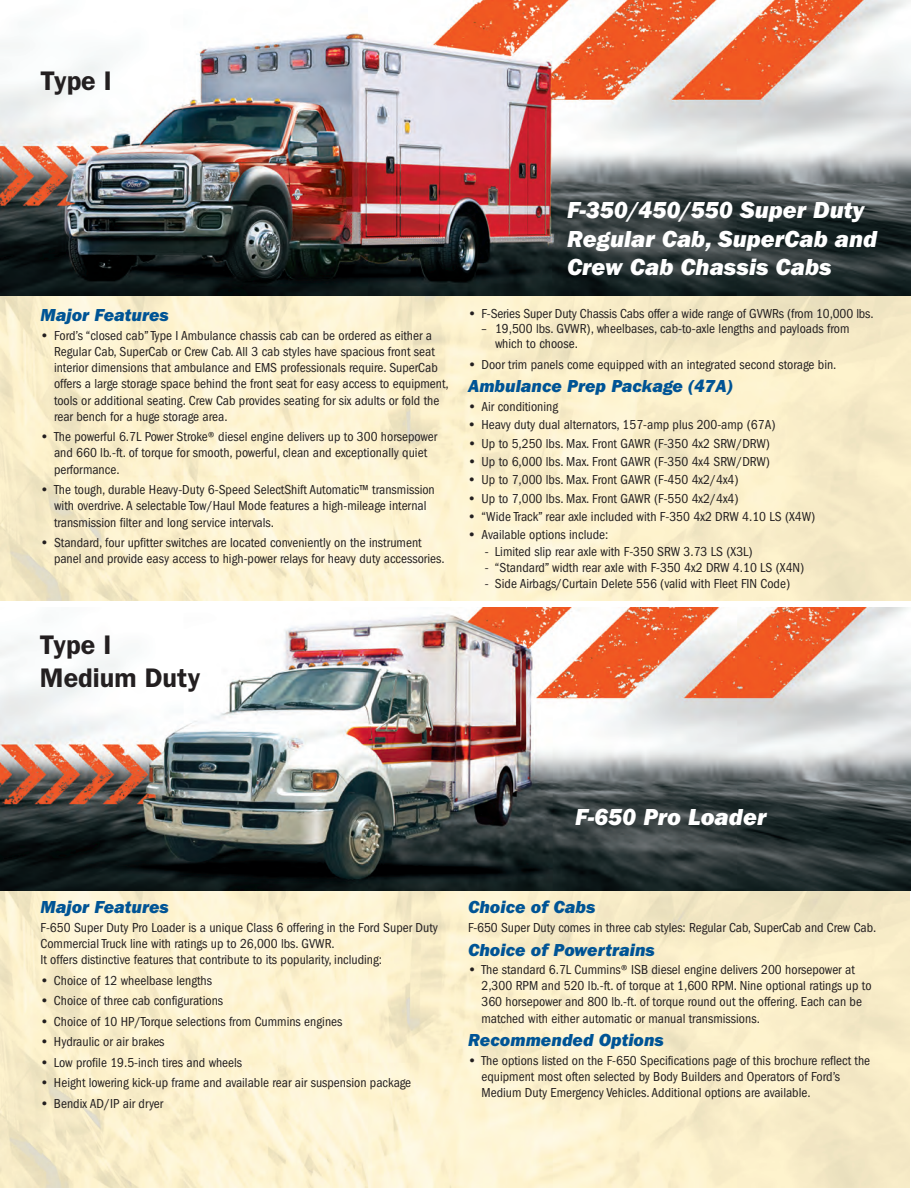
<style>
.page{position:relative;width:918px;height:1188px;background:#fff}
.page>*{position:absolute;margin:0;border:0;box-sizing:border-box;transform-origin:0 0}
.t1{font:600 27px/32.4px "ITC Franklin Gothic Std";color:#231f20}
.t2{font:24px/28.8px "ITC Franklin Gothic Std Hvy It";color:#fff}
.t3{font:18px "ITC Franklin Gothic Std Hvy It";color:#005495}
.t4{font:condensed 13.5px/16.2px "ITC Franklin Gothic Std";color:#231f20}
.s1{font-weight:600;font-stretch:normal}
</style>
<div class="page">
<img style="left:0;top:608px;width:910px;height:283px">
<img style="left:0;top:0;width:911px;height:296px">
<h1 class="t1" style="left:40px;top:67px;width:73px">Type I</h1>
<h3 class="t3" style="left:40px;top:309px;width:130px">Major Features</h3>
<p class="t4" style="left:54px;top:328px;width:396px;text-indent:-14px"><span class="s1">•</span> Ford’s “closed cab”Type I Ambulance chassis cab can be ordered as either a Regular Cab, SuperCab or Crew Cab. All 3 cab styles have spacious front seat interior dimensions that ambulance and EMS professionals require. SuperCab offers a large storage space behind the front seat for easy access to equipment, tools or additional seating. Crew Cab provides seating for six adults or fold the rear bench for a huge storage area.</p>
<p class="t4" style="left:54px;top:430px;width:385px;text-indent:-14px"><span class="s1">•</span> The powerful 6.7L Power Stroke® diesel engine delivers up to 300 horsepower and 660 lb.-ft. of torque for smooth, powerful, clean and exceptionally quiet performance.</p>
<p class="t4" style="left:54px;top:483px;width:382px;text-indent:-14px"><span class="s1">•</span> The tough, durable Heavy-Duty 6-Speed SelectShift Automatic™ transmission with overdrive. A selectable Tow/Haul Mode features a high-mileage internal transmission filter and long service intervals.</p>
<p class="t4" style="left:54px;top:536px;width:392px;text-indent:-14px"><span class="s1">•</span> Standard, four upfitter switches are located conveniently on the instrument panel and provide easy access to high-power relays for heavy duty accessories.</p>
<h1 class="t1" style="left:40px;top:631px;width:162px">Type I<br>Medium Duty</h1>
<h2 class="t2" style="left:567px;top:197px;width:312px">F-350/450/550 Super Duty<br>Regular Cab, SuperCab and<br>Crew Cab Chassis Cabs</h2>
<p class="t4" style="left:468px;top:307px;width:407px"><span class="s1">•</span> F-Series Super Duty Chassis Cabs offer a wide range of GVWRs (from 10,000 lbs.</p>
<p class="t4" style="left:495px;top:322px;width:356px;line-height:15px;text-indent:-13px">– 19,500 lbs. GVWR), wheelbases, cab-to-axle lengths and payloads from which to choose.</p>
<p class="t4" style="left:468px;top:357px;width:370px"><span class="s1">•</span> Door trim panels come equipped with an integrated second storage bin.</p>
<h3 class="t3" style="left:468px;top:380px;width:266px">Ambulance Prep Package (47A)</h3>
<p class="t4" style="left:468px;top:399px;width:92px"><span class="s1">•</span> Air conditioning</p>
<p class="t4" style="left:468px;top:418px;width:309px"><span class="s1">•</span> Heavy duty dual alternators, 157-amp plus 200-amp (67A)</p>
<p class="t4" style="left:468px;top:436px;width:304px"><span class="s1">•</span> Up to 5,250 lbs. Max. Front GAWR (F-350 4x2 SRW/DRW)</p>
<p class="t4" style="left:468px;top:454px;width:304px"><span class="s1">•</span> Up to 6,000 lbs. Max. Front GAWR (F-350 4x4 SRW/DRW)</p>
<p class="t4" style="left:468px;top:473px;width:272px"><span class="s1">•</span> Up to 7,000 lbs. Max. Front GAWR (F-450 4x2/4x4)</p>
<p class="t4" style="left:468px;top:491px;width:272px"><span class="s1">•</span> Up to 7,000 lbs. Max. Front GAWR (F-550 4x2/4x4)</p>
<p class="t4" style="left:468px;top:509px;width:349px"><span class="s1">•</span> “Wide Track” rear axle included with F-350 4x2 DRW 4.10 LS (X4W)</p>
<p class="t4" style="left:468px;top:528px;width:142px"><span class="s1">•</span> Available options include:</p>
<p class="t4" style="left:485px;top:544px;width:269px">- Limited slip rear axle with F-350 SRW 3.73 LS (X3L)</p>
<p class="t4" style="left:485px;top:560px;width:321px">- “Standard” width rear axle with F-350 4x2 DRW 4.10 LS (X4N)</p>
<p class="t4" style="left:485px;top:576px;width:307px">- Side Airbags/Curtain Delete 556 (valid with Fleet FIN Code)</p>
<h3 class="t3" style="left:40px;top:901px;width:130px">Major Features</h3>
<p class="t4" style="left:40px;top:920px;width:399px">F-650 Super Duty Pro Loader is a unique Class 6 offering in the Ford Super Duty<br>Commercial Truck line with ratings up to 26,000 lbs. GVWR.<br>It offers distinctive features that contribute to its popularity, including:</p>
<p class="t4" style="left:40px;top:973px;width:173px"><span class="s1">•</span> Choice of 12 wheelbase lengths</p>
<p class="t4" style="left:40px;top:994px;width:184px"><span class="s1">•</span> Choice of three cab configurations</p>
<p class="t4" style="left:40px;top:1014px;width:304px"><span class="s1">•</span> Choice of 10 HP/Torque selections from Cummins engines</p>
<p class="t4" style="left:40px;top:1035px;width:126px"><span class="s1">•</span> Hydraulic or air brakes</p>
<p class="t4" style="left:40px;top:1055px;width:203px"><span class="s1">•</span> Low profile 19.5-inch tires and wheels</p>
<p class="t4" style="left:40px;top:1076px;width:372px"><span class="s1">•</span> Height lowering kick-up frame and available rear air suspension package</p>
<p class="t4" style="left:40px;top:1097px;width:124px"><span class="s1">•</span> Bendix AD/IP air dryer</p>
<h2 class="t2" style="left:575px;top:804px;width:193px">F-650 Pro Loader</h2>
<h3 class="t3" style="left:468px;top:901px;width:129px">Choice of Cabs</h3>
<p class="t4" style="left:468px;top:920px;width:410px">F-650 Super Duty comes in three cab styles: Regular Cab, SuperCab and Crew Cab.</p>
<h3 class="t3" style="left:468px;top:943px;width:189px">Choice of Powertrains</h3>
<p class="t4" style="left:481px;top:963px;width:392px;text-indent:-13px"><span class="s1">•</span> The standard 6.7L Cummins® ISB diesel engine delivers 200 horsepower at 2,300 RPM and 520 lb.-ft. of torque at 1,600 RPM. Nine optional ratings up to 360 horsepower and 800 lb.-ft. of torque round out the offering. Each can be matched with either automatic or manual transmissions.</p>
<h3 class="t3" style="left:468px;top:1034px;width:198px">Recommended Options</h3>
<p class="t4" style="left:481px;top:1053px;width:390px;text-indent:-13px"><span class="s1">•</span> The options listed on the F-650 Specifications page of this brochure reflect the equipment most often selected by Body Builders and Operators of Ford’s<br>Medium Duty Emergency Vehicles. Additional options are available.</p>
</div>
